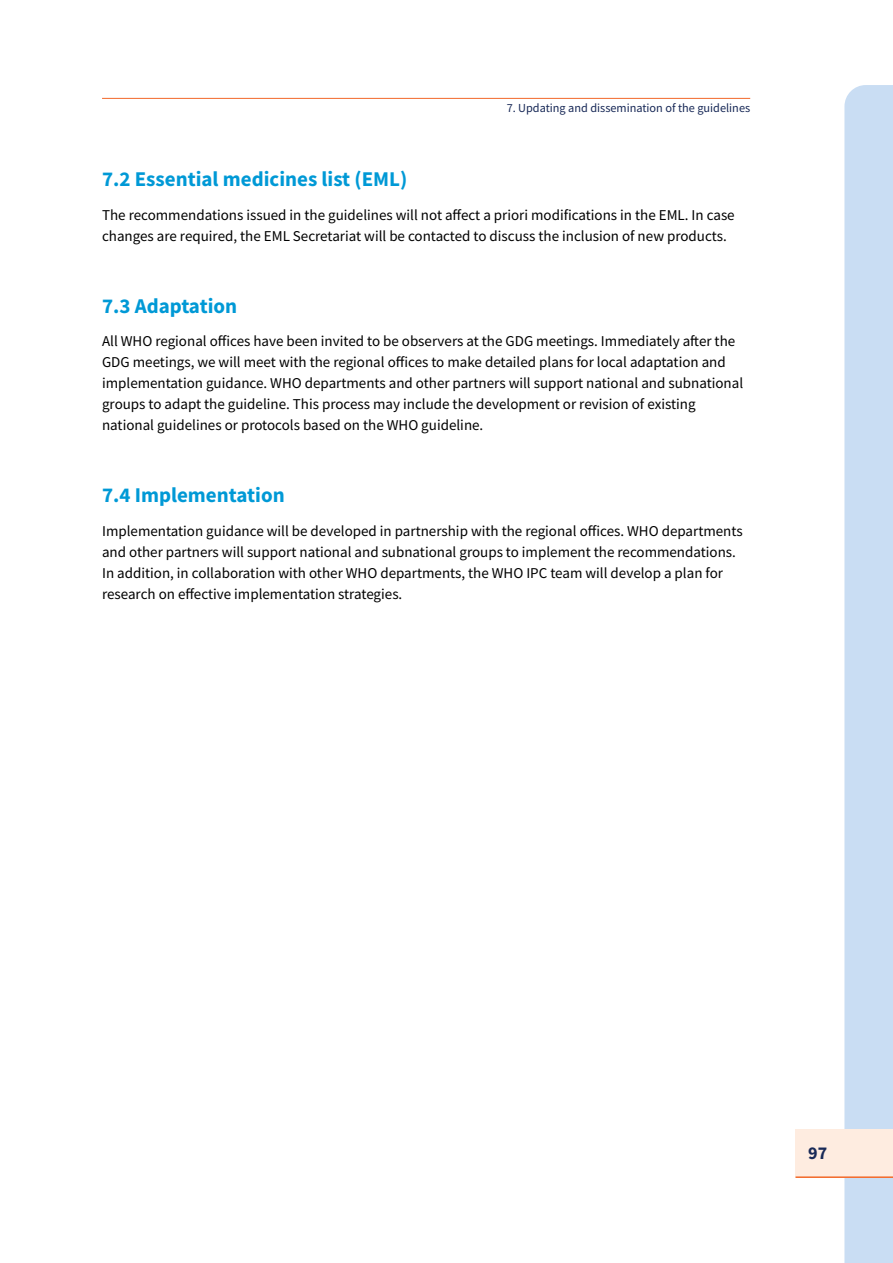
<style>
.page{position:relative;width:893px;height:1263px;background:#fff}
.page>*{position:absolute;margin:0;border:0;box-sizing:border-box;transform-origin:0 0}
.Title_02_-_Section{font:700 21px "Source Sans Pro";color:#0099d6}
.t1{font:700 18px "Source Sans Pro";color:#182957}
.Body{font:15px/21px "Source Sans Pro";color:#000}
.t2{font:12.3px "Source Sans Pro";color:#182957}
</style>
<div class="page">
<div style="left:844px;top:85px;width:49px;height:1178px;background:#c9ddf3"></div>
<div style="left:795px;top:1129px;width:98px;height:49px;background:#feece0"></div>
<hr style="left:102px;top:98px;width:648px;height:1px;background:#f26829">
<hr style="left:795px;top:1176px;width:98px;height:2px;background:#f26829">
<p class="t2" style="left:507px;top:100px;width:245px">7. Updating and dissemination of the guidelines</p>
<p class="Title_02_-_Section" style="left:102px;top:165px;width:307px">7.2 Essential medicines list (EML)</p>
<p class="Body" style="left:102px;top:204px;width:634px">The recommendations issued in the guidelines will not affect a priori modifications in the EML. In case changes are required, the EML Secretariat will be contacted to discuss the inclusion of new products.</p>
<p class="Title_02_-_Section" style="left:102px;top:291px;width:137px">7.3 Adaptation</p>
<p class="Body" style="left:102px;top:331px;width:643px">All WHO regional offices have been invited to be observers at the GDG meetings. Immediately after the GDG meetings, we will meet with the regional offices to make detailed plans for local adaptation and implementation guidance. WHO departments and other partners will support national and subnational groups to adapt the guideline. This process may include the development or revision of existing national guidelines or protocols based on the WHO guideline.</p>
<p class="Title_02_-_Section" style="left:102px;top:481px;width:184px">7.4 Implementation</p>
<p class="Body" style="left:102px;top:521px;width:642px">Implementation guidance will be developed in partnership with the regional offices. WHO departments and other partners will support national and subnational groups to implement the recommendations.<br>In addition, in collaboration with other WHO departments, the WHO IPC team will develop a plan for research on effective implementation strategies.</p>
<p class="t1" style="left:808px;top:1141px;width:21px">97</p>
</div>
